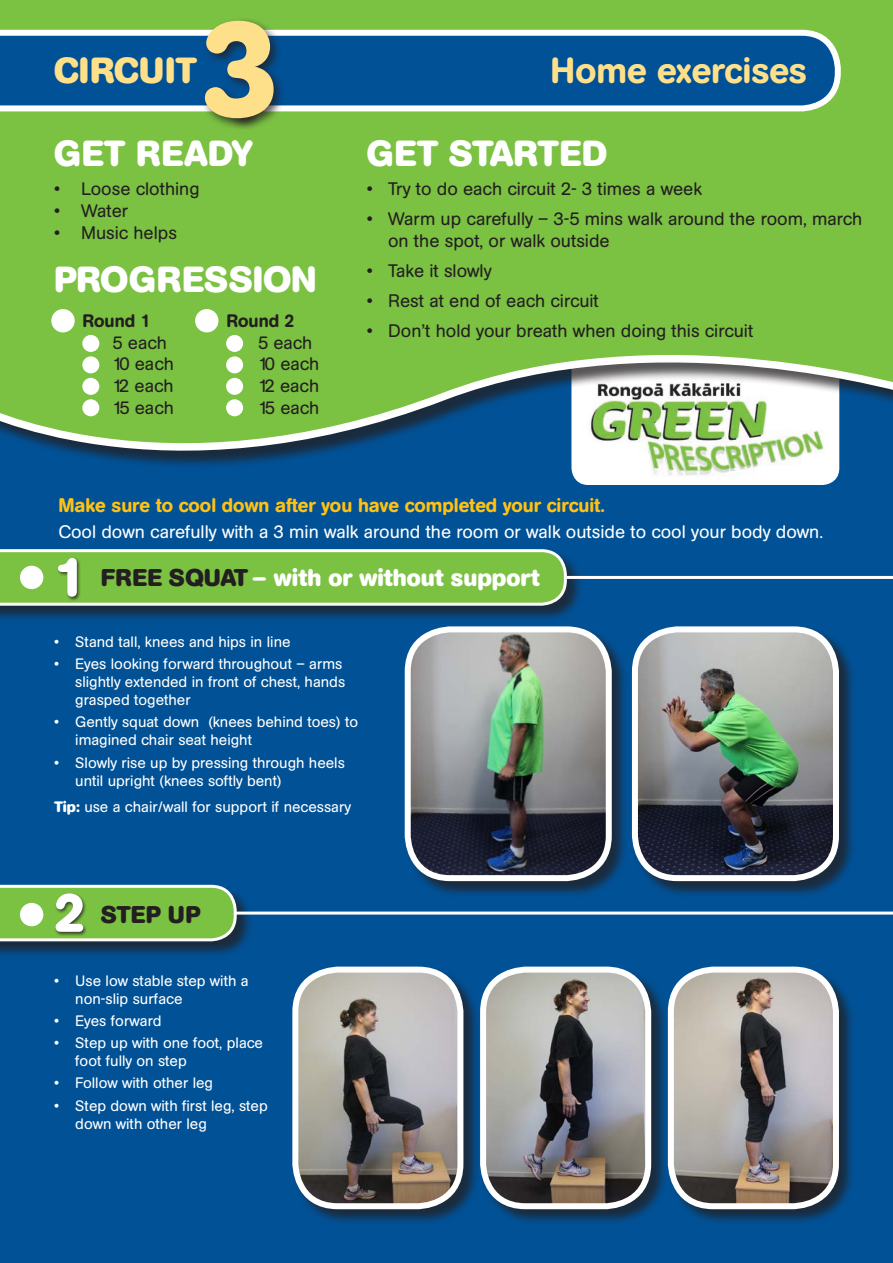
<style>
.page{position:relative;width:893px;height:1263px;background:#015196}
.page>*{position:absolute;margin:0;border:0;box-sizing:border-box;transform-origin:0 0}
.t1{font:700 135px "AG Book Rounded";color:#ffe08a}
.t2{font:700 54px "AG Book Rounded";color:#fff}
.t3{font:700 36px "AG Book Rounded";color:#fff}
.t4{font:500 36px "AG Book Rounded";color:#ffe08a}
.t5{font:700 36px "AG Book Rounded";color:#ffe08a}
.t6{font:700 24px "AG Book Rounded";color:#fff}
.t7{font:700 24px "AG Book Rounded";letter-spacing:.01em;color:#231f20}
.t8{font:500 19.5px "AG Book Rounded";color:#ffc214}
.t9{font:18px/21.6px "AG Book Rounded";color:#231f20}
.t10{font:18px "AG Book Rounded";color:#fff}
.t11{font:500 18px "AG Book Rounded";color:#231f20}
.t12{font:15px/18px "AG Book Rounded";color:#fff}
.s1{color:#231f20}
.s2{font-weight:700}
</style>
<div class="page">
<svg style="left:0;top:0;width:893px;height:485px;background:#77b657"></svg>
<div style="left:51px;top:309px;width:24px;height:23px;background:#fff;border-radius:50%"></div>
<div style="left:195px;top:309px;width:23px;height:23px;background:#fff;border-radius:50%"></div>
<div style="left:82px;top:335px;width:17px;height:17px;background:#fff;border-radius:50%"></div>
<div style="left:226px;top:335px;width:17px;height:17px;background:#fff;border-radius:50%"></div>
<div style="left:82px;top:356px;width:17px;height:17px;background:#fff;border-radius:50%"></div>
<div style="left:226px;top:356px;width:17px;height:17px;background:#fff;border-radius:50%"></div>
<div style="left:82px;top:378px;width:17px;height:17px;background:#fff;border-radius:50%"></div>
<div style="left:226px;top:378px;width:17px;height:17px;background:#fff;border-radius:50%"></div>
<div style="left:82px;top:399px;width:17px;height:17px;background:#fff;border-radius:50%"></div>
<div style="left:226px;top:399px;width:17px;height:17px;background:#fff;border-radius:50%"></div>
<svg style="left:0;top:30px;width:841px;height:81px"></svg>
<div style="left:0;top:549px;width:584px;height:73px;background:#231f20;opacity:.75"></div>
<svg style="left:0;top:549px;width:567px;height:57px;background:#88c557"></svg>
<div style="left:0;top:885px;width:253px;height:73px;background:#231f20;opacity:.75"></div>
<svg style="left:0;top:885px;width:237px;height:56px;background:#88c55a"></svg>
<div style="left:201px;top:17px;width:85px;height:114px;background:#231f20;opacity:.75"></div>
<div style="left:57px;top:557px;width:24px;height:44px;background:#231f20;opacity:.75"></div>
<div style="left:54px;top:892px;width:34px;height:44px;background:#231f20;opacity:.75"></div>
<hr style="left:235px;top:911px;width:658px;height:3px;background:#fff">
<hr style="left:566px;top:576px;width:327px;height:3px;background:#fff">
<div style="left:405px;top:627px;width:224px;height:271px;background:#231f20;opacity:.75"></div>
<img style="left:408px;top:629px;width:201px;height:249px">
<div style="left:405px;top:626px;width:207px;height:255px;border:6px solid #fff;border-radius:43px"></div>
<div style="left:293px;top:967px;width:187px;height:259px;background:#231f20;opacity:.75"></div>
<img style="left:295px;top:970px;width:165px;height:236px">
<div style="left:292px;top:966px;width:171px;height:243px;border:6px solid #fff;border-radius:43px"></div>
<div style="left:480px;top:967px;width:188px;height:259px;background:#231f20;opacity:.75"></div>
<img style="left:483px;top:969px;width:165px;height:237px">
<div style="left:480px;top:966px;width:171px;height:243px;border:6px solid #fff;border-radius:43px"></div>
<div style="left:668px;top:967px;width:187px;height:259px;background:#231f20;opacity:.75"></div>
<img style="left:671px;top:972px;width:165px;height:234px">
<div style="left:668px;top:966px;width:171px;height:243px;border:6px solid #fff;border-radius:43px"></div>
<div style="left:632px;top:627px;width:224px;height:271px;background:#231f20;opacity:.75"></div>
<img style="left:635px;top:629px;width:201px;height:249px">
<div style="left:632px;top:626px;width:207px;height:255px;border:6px solid #fff;border-radius:43px"></div>
<div style="left:20px;top:566px;width:23px;height:23px;background:#fff;border-radius:50%"></div>
<div style="left:20px;top:903px;width:23px;height:23px;background:#fff;border-radius:50%"></div>
<p class="t1" style="left:200px;top:-8px;width:83px">3</p>
<p class="t1" style="left:194px;top:-8px;width:83px">1</p>
<p class="t5" style="left:54px;top:50px;width:145px">CIRCUIT</p>
<p class="t3" style="left:54px;top:133px;width:200px">GET READY</p>
<p class="t9" style="left:54px;top:178px;width:147px">• Loose clothing</p>
<p class="t9" style="left:54px;top:200px;width:76px">• Water</p>
<p class="t9" style="left:54px;top:222px;width:124px">• Music helps</p>
<p class="t3" style="left:54px;top:258px;width:264px">PROGRESSION</p>
<p class="t11" style="left:82px;top:310px;width:70px">Round 1</p>
<p class="t11" style="left:226px;top:310px;width:70px">Round 2</p>
<p class="t9" style="left:113px;top:332px;width:56px">5 each</p>
<p class="t9" style="left:258px;top:332px;width:56px">5 each</p>
<p class="t9" style="left:113px;top:353px;width:63px">10 each</p>
<p class="t9" style="left:258px;top:353px;width:63px">10 each</p>
<p class="t9" style="left:113px;top:375px;width:63px">12 each</p>
<p class="t9" style="left:258px;top:375px;width:63px">12 each</p>
<p class="t9" style="left:113px;top:397px;width:63px">15 each</p>
<p class="t9" style="left:258px;top:397px;width:63px">15 each</p>
<p class="t4" style="left:551px;top:50px;width:258px">Home exercises</p>
<p class="t3" style="left:367px;top:133px;width:242px">GET STARTED</p>
<p class="t9" style="left:367px;top:178px;width:337px">• Try to do each circuit 2- 3 times a week</p>
<p class="t9" style="left:388px;top:208px;width:476px;text-indent:-21px">• Warm up carefully – 3-5 mins walk around the room, march on the spot, or walk outside</p>
<p class="t9" style="left:367px;top:260px;width:126px">• Take it slowly</p>
<p class="t9" style="left:367px;top:290px;width:234px">• Rest at end of each circuit</p>
<p class="t9" style="left:367px;top:320px;width:388px">• Don’t hold your breath when doing this circuit</p>
<p class="t8" style="left:58px;top:493px;width:548px">Make sure to cool down after you have completed your circuit.</p>
<p class="t10" style="left:58px;top:521px;width:766px">Cool down carefully with a 3 min walk around the room or walk outside to cool your body down.</p>
<p class="t2" style="left:53px;top:546px;width:34px">1</p>
<p class="t6" style="left:101px;top:564px;width:440px"><span class="s1">FREE SQUAT</span> – with or without support</p>
<p class="t12" style="left:54px;top:633px;width:238px">• Stand tall, knees and hips in line</p>
<p class="t12" style="left:75px;top:655px;width:271px;text-indent:-21px">• Eyes looking forward throughout – arms slightly extended in front of chest, hands grasped together</p>
<p class="t12" style="left:75px;top:713px;width:285px;text-indent:-21px">• Gently squat down (knees behind toes) to imagined chair seat height</p>
<p class="t12" style="left:75px;top:753px;width:271px;text-indent:-21px">• Slowly rise up by pressing through heels until upright (knees softly bent)</p>
<p class="t12" style="left:54px;top:797px;width:299px"><span class="s2">Tip:</span> use a chair/wall for support if necessary</p>
<p class="t2" style="left:53px;top:882px;width:34px">2</p>
<p class="t7" style="left:101px;top:901px;width:101px">STEP UP</p>
<p class="t12" style="left:75px;top:971px;width:175px;text-indent:-21px">• Use low stable step with a non-slip surface</p>
<p class="t12" style="left:54px;top:1012px;width:109px">• Eyes forward</p>
<p class="t12" style="left:75px;top:1034px;width:189px;text-indent:-21px">• Step up with one foot, place foot fully on step</p>
<p class="t12" style="left:54px;top:1074px;width:161px">• Follow with other leg</p>
<p class="t12" style="left:75px;top:1096px;width:194px;text-indent:-21px">• Step down with first leg, step down with other leg</p>
</div>
